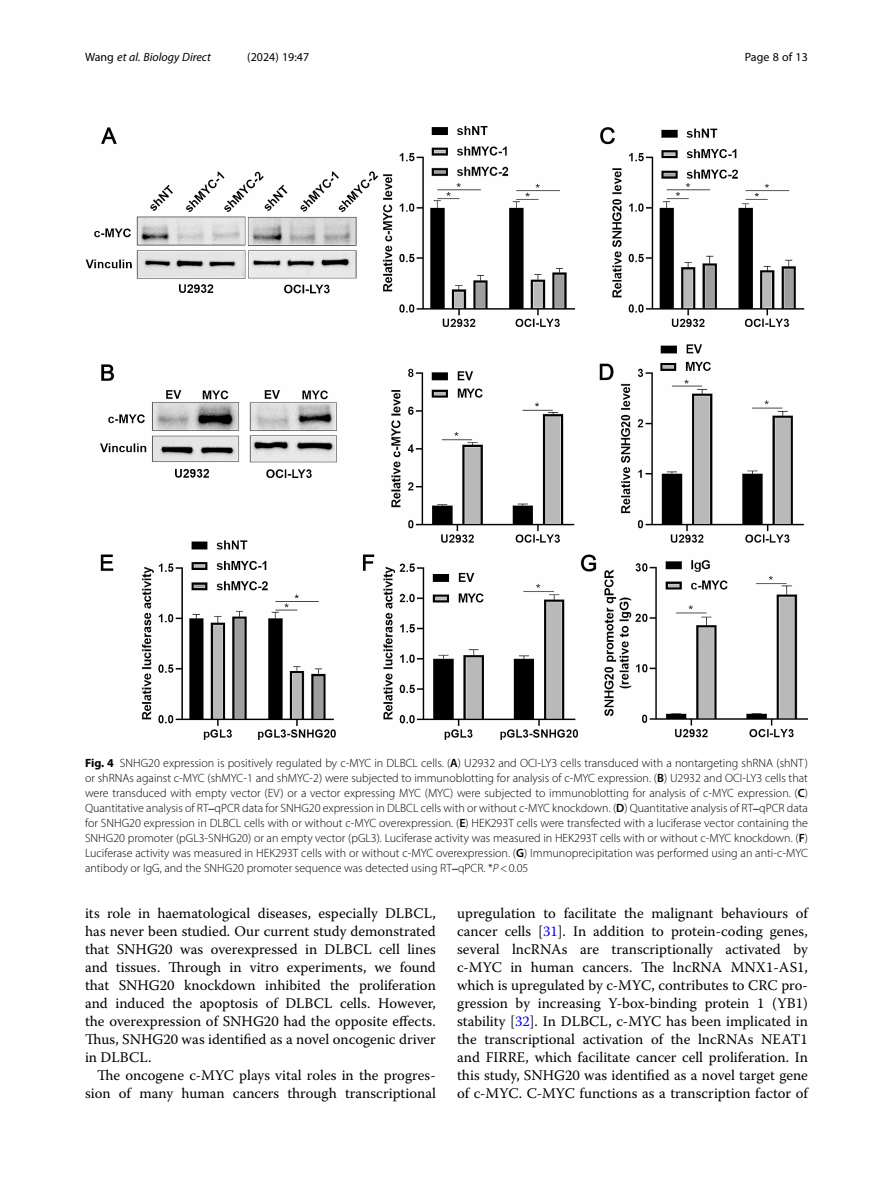
<style>
.page{position:relative;width:893px;height:1191px;background:#fff}
.page>*{position:absolute;margin:0;border:0;box-sizing:border-box;transform-origin:0 0}
.Body_Text_Indent{font:14.7px/18px "Warnock Pro";color:#000;text-align:right}
.Body_Text{font:14.7px/18px "Warnock Pro";color:#000;text-align:justify}
.Figure_Caption{font:300 12px/15px "Myriad Pro";color:#000;text-align:justify}
.t1{font:italic 12px "Myriad Pro";color:#000}
.t2{font:12px "Myriad Pro";color:#000}
.s1{font-style:normal}
.s2{font-weight:700}
.s3{font-weight:600}
.s4{font-family:"STIX";font-weight:400}
.s5{font-style:italic}
.s6{color:#00f}
</style>
<div class="page">
<img style="left:85px;top:126px;width:723px;height:614px">
<p class="t1" style="left:85px;top:50px;width:127px"><span class="s1">Wang</span> et al. Biology Direct</p>
<p class="t2" style="left:247px;top:50px;width:63px">(2024) 19:47</p>
<p class="t2" style="left:745px;top:50px;width:65px">Page 8 of 13</p>
<p class="Figure_Caption" style="left:85px;top:755px;width:724px"><span class="s2">Fig. 4</span> SNHG20 expression is positively regulated by c-MYC in DLBCL cells. (<span class="s3">A</span>) U2932 and OCI-LY3 cells transduced with a nontargeting shRNA (shNT) or shRNAs against c-MYC (shMYC-1 and shMYC-2) were subjected to immunoblotting for analysis of c-MYC expression. (<span class="s3">B</span>) U2932 and OCI-LY3 cells that were transduced with empty vector (EV) or a vector expressing MYC (MYC) were subjected to immunoblotting for analysis of c-MYC expression. (<span class="s3">C</span>)<br>Quantitative analysis of RT<span class="s4">‒</span>qPCR data for SNHG20 expression in DLBCL cells with or without c-MYC knockdown. (<span class="s3">D</span>) Quantitative analysis of RT<span class="s4">‒</span>qPCR data for SNHG20 expression in DLBCL cells with or without c-MYC overexpression. (<span class="s3">E</span>) HEK293T cells were transfected with a luciferase vector containing the SNHG20 promoter (pGL3-SNHG20) or an empty vector (pGL3). Luciferase activity was measured in HEK293T cells with or without c-MYC knockdown. (<span class="s3">F</span>)<br>Luciferase activity was measured in HEK293T cells with or without c-MYC overexpression. (<span class="s3">G</span>) Immunoprecipitation was performed using an anti-c-MYC antibody or IgG, and the SNHG20 promoter sequence was detected using RT<span class="s4">‒</span>qPCR. *<span class="s5">P</span>&lt;0.05</p>
<p class="Body_Text" style="left:85px;top:904px;width:352px">its role in haematological diseases, especially DLBCL, has never been studied. Our current study demonstrated that SNHG20 was overexpressed in DLBCL cell lines and tissues. Through in vitro experiments, we found that SNHG20 knockdown inhibited the proliferation and induced the apoptosis of DLBCL cells. However, the overexpression of SNHG20 had the opposite effects.<br>Thus, SNHG20 was identified as a novel oncogenic driver in DLBCL.</p>
<p class="Body_Text_Indent" style="left:85px;top:1066px;width:352px">The oncogene c-MYC plays vital roles in the progres&shy;sion of many human cancers through transcriptional</p>
<p class="Body_Text_Indent" style="left:457px;top:904px;width:352px;text-align:justify">upregulation to facilitate the malignant behaviours of cancer cells [<span class="s6">31</span>]. In addition to protein-coding genes, several lncRNAs are transcriptionally activated by c-MYC in human cancers. The lncRNA MNX1-AS1, which is upregulated by c-MYC, contributes to CRC pro&shy;gression by increasing Y-box-binding protein 1 (YB1) stability [<span class="s6">32</span>]. In DLBCL, c-MYC has been implicated in the transcriptional activation of the lncRNAs NEAT1 and FIRRE, which facilitate cancer cell proliferation. In this study, SNHG20 was identified as a novel target gene of c-MYC. C-MYC functions as a transcription factor of</p>
</div>
